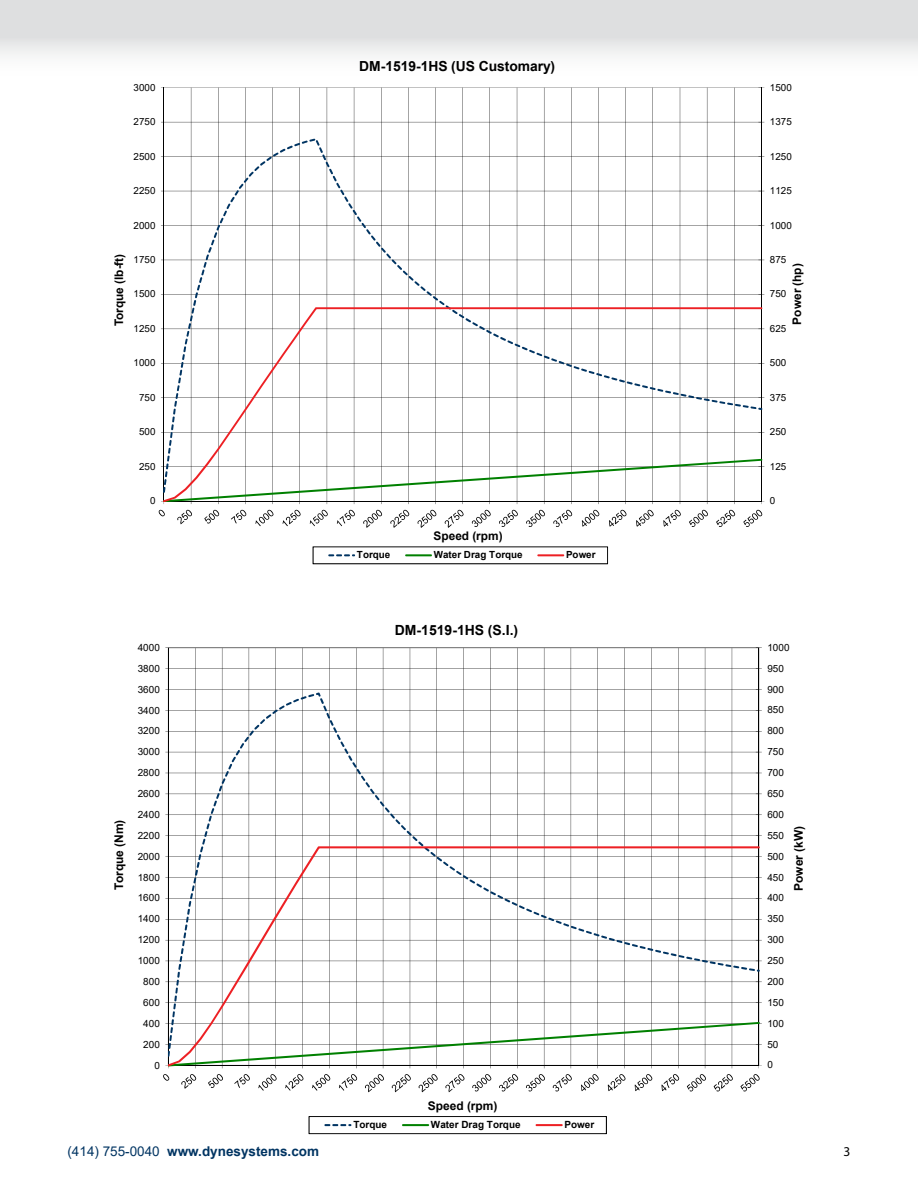
<style>
.page{position:relative;width:918px;height:1188px;background:#fff}
.page>*{position:absolute;margin:0;border:0;box-sizing:border-box;transform-origin:0 0}
.t1{font:700 13.95px "Arial";color:#000}
.t2{font:700 13.8px "Arial";color:#000}
.t3{font:700 13.5px "Arial";color:#003462}
.t4{font:13.5px "Myriad Pro";color:#000}
.t5{font:700 12px "Arial";color:#000}
.t6{font:700 11.85px "Arial";color:#000}
.t7{font:9.9px "Arial";color:#000}
.t8{font:700 9.9px "Arial";letter-spacing:.005em;color:#000}
.s1{font-weight:400}
</style>
<div class="page">
<div style="left:0;top:0;width:918px;height:78px;background:linear-gradient(to bottom,#d4d6d7,#fdfefd)"></div>
<hr style="left:164px;top:122px;width:597px;height:1px;background:#000">
<hr style="left:164px;top:88px;width:597px;height:1px;background:#000">
<hr style="left:191px;top:88px;width:1px;height:413px;background:#000">
<hr style="left:218px;top:88px;width:1px;height:413px;background:#000">
<hr style="left:245px;top:88px;width:1px;height:413px;background:#000">
<hr style="left:272px;top:88px;width:1px;height:413px;background:#000">
<hr style="left:300px;top:88px;width:1px;height:413px;background:#000">
<hr style="left:327px;top:88px;width:1px;height:413px;background:#000">
<hr style="left:354px;top:88px;width:1px;height:413px;background:#000">
<hr style="left:381px;top:88px;width:1px;height:413px;background:#000">
<hr style="left:408px;top:88px;width:1px;height:413px;background:#000">
<hr style="left:435px;top:88px;width:1px;height:413px;background:#000">
<hr style="left:462px;top:88px;width:1px;height:413px;background:#000">
<hr style="left:490px;top:88px;width:1px;height:413px;background:#000">
<hr style="left:517px;top:88px;width:1px;height:413px;background:#000">
<hr style="left:544px;top:88px;width:1px;height:413px;background:#000">
<hr style="left:571px;top:88px;width:1px;height:413px;background:#000">
<hr style="left:598px;top:88px;width:1px;height:413px;background:#000">
<hr style="left:625px;top:88px;width:1px;height:413px;background:#000">
<hr style="left:653px;top:88px;width:1px;height:413px;background:#000">
<hr style="left:680px;top:88px;width:1px;height:413px;background:#000">
<hr style="left:707px;top:88px;width:1px;height:413px;background:#000">
<hr style="left:734px;top:88px;width:1px;height:413px;background:#000">
<hr style="left:761px;top:88px;width:1px;height:413px;background:#000">
<hr style="left:164px;top:88px;width:1px;height:413px;background:#000">
<svg style="left:164px;top:139px;width:597px;height:168px"></svg>
<svg style="left:164px;top:307px;width:598px;height:195px"></svg>
<svg style="left:159px;top:510px;width:6px;height:6px"></svg>
<svg style="left:177px;top:510px;width:15px;height:14px"></svg>
<svg style="left:204px;top:510px;width:15px;height:14px"></svg>
<svg style="left:231px;top:510px;width:15px;height:14px"></svg>
<svg style="left:255px;top:510px;width:18px;height:16px"></svg>
<svg style="left:282px;top:510px;width:19px;height:16px"></svg>
<svg style="left:310px;top:510px;width:18px;height:16px"></svg>
<svg style="left:337px;top:510px;width:18px;height:16px"></svg>
<svg style="left:363px;top:510px;width:19px;height:18px"></svg>
<svg style="left:390px;top:510px;width:19px;height:18px"></svg>
<svg style="left:417px;top:510px;width:19px;height:18px"></svg>
<svg style="left:445px;top:510px;width:19px;height:18px"></svg>
<svg style="left:472px;top:510px;width:19px;height:17px"></svg>
<svg style="left:499px;top:510px;width:19px;height:17px"></svg>
<svg style="left:526px;top:510px;width:19px;height:17px"></svg>
<svg style="left:553px;top:510px;width:19px;height:17px"></svg>
<svg style="left:582px;top:510px;width:17px;height:17px"></svg>
<svg style="left:609px;top:510px;width:18px;height:17px"></svg>
<svg style="left:636px;top:510px;width:18px;height:17px"></svg>
<svg style="left:663px;top:510px;width:18px;height:17px"></svg>
<svg style="left:689px;top:510px;width:19px;height:17px"></svg>
<svg style="left:716px;top:510px;width:19px;height:17px"></svg>
<svg style="left:743px;top:510px;width:19px;height:17px"></svg>
<svg style="left:313px;top:546px;width:295px;height:18px"></svg>
<hr style="left:405px;top:554px;width:27px;height:2px;background:#008000">
<hr style="left:537px;top:554px;width:27px;height:2px;background:#ed2024">
<svg style="left:168px;top:647px;width:591px;height:45px"></svg>
<hr style="left:759px;top:648px;width:1px;height:417px;background:#000">
<hr style="left:168px;top:648px;width:1px;height:417px;background:#000">
<svg style="left:169px;top:692px;width:590px;height:154px"></svg>
<svg style="left:165px;top:1022px;width:594px;height:46px"></svg>
<svg style="left:168px;top:846px;width:591px;height:220px"></svg>
<svg style="left:163px;top:1074px;width:6px;height:7px"></svg>
<svg style="left:181px;top:1074px;width:15px;height:15px"></svg>
<svg style="left:208px;top:1074px;width:15px;height:14px"></svg>
<svg style="left:234px;top:1074px;width:16px;height:14px"></svg>
<svg style="left:258px;top:1074px;width:19px;height:17px"></svg>
<svg style="left:285px;top:1074px;width:18px;height:17px"></svg>
<svg style="left:312px;top:1074px;width:18px;height:17px"></svg>
<svg style="left:339px;top:1074px;width:18px;height:17px"></svg>
<svg style="left:365px;top:1074px;width:19px;height:18px"></svg>
<svg style="left:392px;top:1074px;width:19px;height:18px"></svg>
<svg style="left:419px;top:1074px;width:19px;height:18px"></svg>
<svg style="left:445px;top:1074px;width:20px;height:18px"></svg>
<svg style="left:472px;top:1074px;width:19px;height:17px"></svg>
<svg style="left:499px;top:1074px;width:19px;height:17px"></svg>
<svg style="left:526px;top:1074px;width:19px;height:17px"></svg>
<svg style="left:553px;top:1074px;width:19px;height:17px"></svg>
<svg style="left:581px;top:1074px;width:18px;height:17px"></svg>
<svg style="left:608px;top:1074px;width:17px;height:17px"></svg>
<svg style="left:635px;top:1074px;width:17px;height:17px"></svg>
<svg style="left:661px;top:1074px;width:18px;height:17px"></svg>
<svg style="left:687px;top:1074px;width:19px;height:18px"></svg>
<svg style="left:714px;top:1074px;width:19px;height:18px"></svg>
<svg style="left:740px;top:1074px;width:20px;height:18px"></svg>
<svg style="left:309px;top:1116px;width:298px;height:18px"></svg>
<hr style="left:402px;top:1124px;width:27px;height:2px;background:#008000">
<hr style="left:536px;top:1124px;width:27px;height:2px;background:#ed2024">
<p class="t2" style="left:359px;top:57px;width:198px">DM-1519-1HS (US Customary)</p>
<p class="t7" style="left:134px;top:80px;width:23px">3000</p>
<p class="t7" style="left:770px;top:80px;width:23px">1500</p>
<p class="t7" style="left:134px;top:115px;width:23px">2750</p>
<p class="t7" style="left:770px;top:115px;width:23px">1375</p>
<p class="t7" style="left:134px;top:149px;width:23px">2500</p>
<p class="t7" style="left:770px;top:149px;width:23px">1250</p>
<p class="t7" style="left:134px;top:184px;width:23px">2250</p>
<p class="t7" style="left:770px;top:184px;width:23px">1125</p>
<p class="t7" style="left:134px;top:218px;width:23px">2000</p>
<p class="t7" style="left:770px;top:218px;width:23px">1000</p>
<p class="t6" style="left:111px;top:326px;width:74px;rotate:-90deg">Torque (lb-ft)</p>
<p class="t6" style="left:789px;top:325px;width:63px;rotate:-90deg">Power (hp)</p>
<p class="t7" style="left:134px;top:253px;width:23px">1750</p>
<p class="t7" style="left:770px;top:253px;width:18px">875</p>
<p class="t7" style="left:134px;top:287px;width:23px">1500</p>
<p class="t7" style="left:770px;top:287px;width:18px">750</p>
<p class="t7" style="left:134px;top:322px;width:23px">1250</p>
<p class="t7" style="left:770px;top:322px;width:18px">625</p>
<p class="t7" style="left:134px;top:356px;width:23px">1000</p>
<p class="t7" style="left:770px;top:356px;width:18px">500</p>
<p class="t7" style="left:139px;top:391px;width:18px">750</p>
<p class="t7" style="left:770px;top:391px;width:18px">375</p>
<p class="t7" style="left:139px;top:425px;width:18px">500</p>
<p class="t7" style="left:770px;top:425px;width:18px">250</p>
<p class="t7" style="left:139px;top:459px;width:18px">250</p>
<p class="t7" style="left:770px;top:459px;width:18px">125</p>
<p class="t7" style="left:150px;top:494px;width:7px">0</p>
<p class="t7" style="left:770px;top:494px;width:7px">0</p>
<p class="t6" style="left:434px;top:527px;width:71px">Speed (rpm)</p>
<p class="t8" style="left:357px;top:548px;width:35px">Torque</p>
<p class="t8" style="left:434px;top:548px;width:90px">Water Drag Torque</p>
<p class="t8" style="left:566px;top:548px;width:31px">Power</p>
<p class="t1" style="left:395px;top:621px;width:125px">DM-1519-1HS (S.I.)</p>
<p class="t7" style="left:138px;top:641px;width:24px">4000</p>
<p class="t7" style="left:767px;top:641px;width:24px">1000</p>
<p class="t7" style="left:138px;top:662px;width:24px">3800</p>
<p class="t7" style="left:767px;top:661px;width:18px">950</p>
<p class="t7" style="left:138px;top:682px;width:24px">3600</p>
<p class="t7" style="left:767px;top:682px;width:18px">900</p>
<p class="t7" style="left:138px;top:703px;width:24px">3400</p>
<p class="t7" style="left:767px;top:703px;width:18px">850</p>
<p class="t7" style="left:138px;top:724px;width:24px">3200</p>
<p class="t7" style="left:767px;top:724px;width:18px">800</p>
<p class="t7" style="left:138px;top:745px;width:24px">3000</p>
<p class="t7" style="left:767px;top:745px;width:18px">750</p>
<p class="t7" style="left:138px;top:766px;width:24px">2800</p>
<p class="t7" style="left:767px;top:766px;width:18px">700</p>
<p class="t7" style="left:138px;top:787px;width:24px">2600</p>
<p class="t7" style="left:767px;top:787px;width:18px">650</p>
<p class="t7" style="left:138px;top:808px;width:24px">2400</p>
<p class="t7" style="left:767px;top:808px;width:18px">600</p>
<p class="t5" style="left:111px;top:890px;width:72px;rotate:-90deg">Torque (Nm)</p>
<p class="t5" style="left:790px;top:891px;width:67px;rotate:-90deg">Power (kW)</p>
<p class="t7" style="left:767px;top:828px;width:18px">550</p>
<p class="t7" style="left:138px;top:829px;width:24px">2200</p>
<p class="t7" style="left:767px;top:849px;width:18px">500</p>
<p class="t7" style="left:138px;top:849px;width:24px">2000</p>
<p class="t7" style="left:767px;top:870px;width:18px">450</p>
<p class="t7" style="left:138px;top:870px;width:24px">1800</p>
<p class="t7" style="left:138px;top:891px;width:24px">1600</p>
<p class="t7" style="left:767px;top:891px;width:18px">400</p>
<p class="t7" style="left:138px;top:912px;width:24px">1400</p>
<p class="t7" style="left:767px;top:912px;width:18px">350</p>
<p class="t7" style="left:138px;top:933px;width:24px">1200</p>
<p class="t7" style="left:767px;top:933px;width:18px">300</p>
<p class="t7" style="left:138px;top:954px;width:24px">1000</p>
<p class="t7" style="left:767px;top:954px;width:18px">250</p>
<p class="t7" style="left:143px;top:975px;width:18px">800</p>
<p class="t7" style="left:767px;top:975px;width:18px">200</p>
<p class="t7" style="left:143px;top:996px;width:18px">600</p>
<p class="t7" style="left:767px;top:996px;width:18px">150</p>
<p class="t7" style="left:143px;top:1016px;width:18px">400</p>
<p class="t7" style="left:767px;top:1016px;width:18px">100</p>
<p class="t7" style="left:143px;top:1037px;width:18px">200</p>
<p class="t7" style="left:767px;top:1037px;width:13px">50</p>
<p class="t7" style="left:154px;top:1058px;width:7px">0</p>
<p class="t7" style="left:767px;top:1058px;width:7px">0</p>
<p class="t5" style="left:428px;top:1097px;width:71px">Speed (rpm)</p>
<p class="t8" style="left:353px;top:1118px;width:35px">Torque</p>
<p class="t8" style="left:431px;top:1118px;width:91px">Water Drag Torque</p>
<p class="t8" style="left:565px;top:1118px;width:31px">Power</p>
<h3 class="t3" style="left:68px;top:1142px;width:253px"><span class="s1">(414) 755-0040</span> www.dynesystems.com</h3>
<h3 class="t4" style="left:844px;top:1143px;width:8px">3</h3>
</div>
